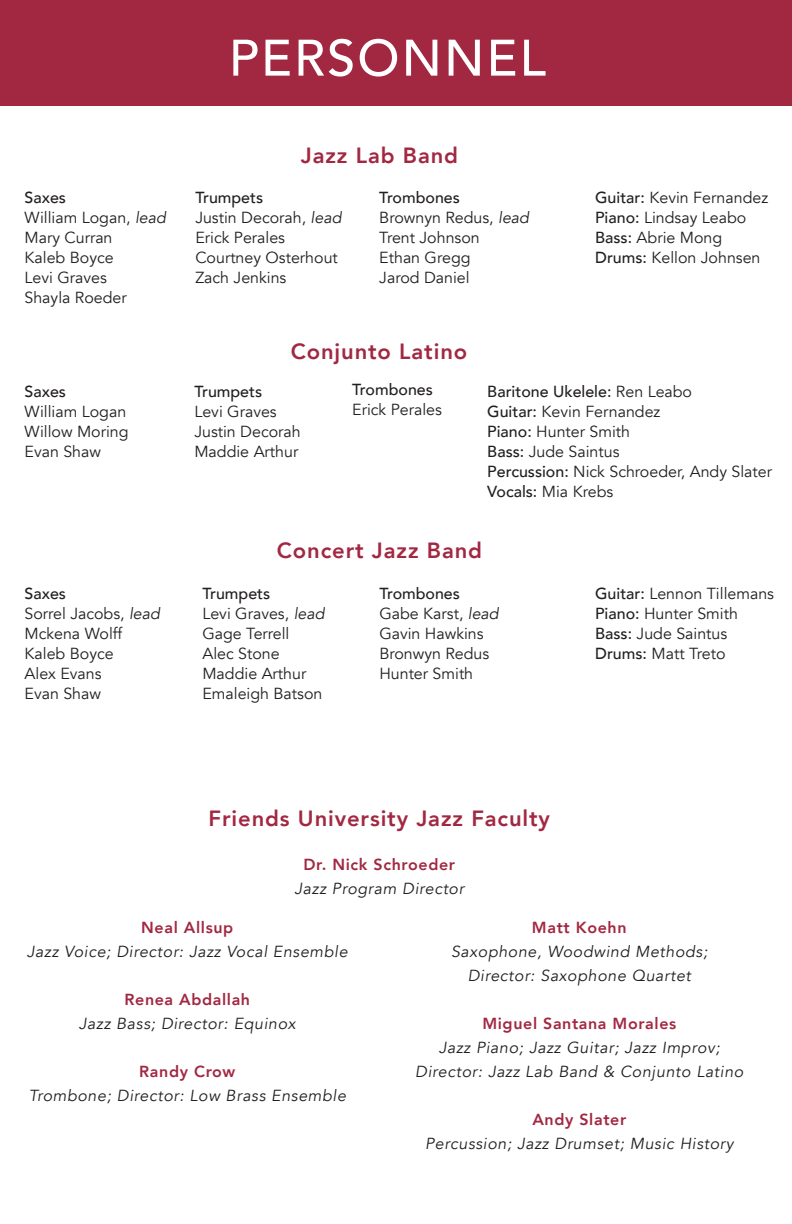
<style>
.page{position:relative;width:792px;height:1224px;background:#fff}
.page>*{position:absolute;margin:0;border:0;box-sizing:border-box;transform-origin:0 0}
.t1{font:500 50.8px "Avenir";letter-spacing:.04em;color:#fff}
.t2{font:800 22px "Avenir";letter-spacing:.04em;color:#a22842}
.t3{font:16px/20px "Avenir";color:#231f20}
.t4{font:italic 16px/24px "Avenir";letter-spacing:.04em;color:#231f20;text-align:center}
.t5{font:800 16px "Avenir";letter-spacing:.04em;color:#a22842}
.t6{font:500 16px "Avenir";color:#231f20}
.s1{font-weight:500}
.s2{font-style:italic}
</style>
<div class="page">
<div style="left:0;top:0;width:792px;height:106px;background:#a22842"></div>
<h1 class="t1" style="left:229px;top:14px;width:319px">PERSONNEL</h1>
<h2 class="t2" style="left:301px;top:138px;width:159px">Jazz Lab Band</h2>
<p class="t3" style="left:25px;top:188px;width:143px"><span class="s1">Saxes<br></span>William Logan, <span class="s2">lead<br></span>Mary Curran<br>Kaleb Boyce<br>Levi Graves<br>Shayla Roeder</p>
<p class="t3" style="left:195px;top:188px;width:148px"><span class="s1">Trumpets<br></span>Justin Decorah, <span class="s2">lead<br></span>Erick Perales<br>Courtney Osterhout<br>Zach Jenkins</p>
<p class="t3" style="left:379px;top:188px;width:151px"><span class="s1">Trombones<br></span>Brownyn Redus, <span class="s2">lead<br></span>Trent Johnson<br>Ethan Gregg<br>Jarod Daniel</p>
<p class="t3" style="left:595px;top:188px;width:175px"><span class="s1">Guitar:</span> Kevin Fernandez<br><span class="s1">Piano:</span> Lindsay Leabo<br><span class="s1">Bass:</span> Abrie Mong<br><span class="s1">Drums:</span> Kellon Johnsen</p>
<p class="t6" style="left:25px;top:378px;width:43px">Saxes</p>
<p class="t3" style="left:25px;top:402px;width:106px">William Logan<br>Willow Moring<br>Evan Shaw</p>
<h2 class="t2" style="left:291px;top:334px;width:178px">Conjunto Latino</h2>
<p class="t6" style="left:194px;top:378px;width:69px">Trumpets</p>
<p class="t3" style="left:194px;top:402px;width:108px">Levi Graves<br>Justin Decorah<br>Maddie Arthur</p>
<p class="t6" style="left:352px;top:376px;width:82px">Trombones</p>
<p class="t3" style="left:352px;top:400px;width:91px">Erick Perales</p>
<p class="t3" style="left:487px;top:382px;width:286px"><span class="s1">Baritone Ukelele:</span> Ren Leabo<br><span class="s1">Guitar:</span> Kevin Fernandez<br><span class="s1">Piano:</span> Hunter Smith<br><span class="s1">Bass:</span> Jude Saintus<br><span class="s1">Percussion:</span> Nick Schroeder, Andy Slater<br><span class="s1">Vocals:</span> Mia Krebs</p>
<h2 class="t2" style="left:277px;top:534px;width:207px">Concert Jazz Band</h2>
<p class="t3" style="left:25px;top:584px;width:137px"><span class="s1">Saxes<br></span>Sorrel Jacobs, <span class="s2">lead<br></span>Mckena Wolff<br>Kaleb Boyce<br>Alex Evans<br>Evan Shaw</p>
<p class="t3" style="left:202px;top:584px;width:124px"><span class="s1">Trumpets<br></span>Levi Graves, <span class="s2">lead<br></span>Gage Terrell<br>Alec Stone<br>Maddie Arthur<br>Emaleigh Batson</p>
<p class="t3" style="left:379px;top:584px;width:121px"><span class="s1">Trombones<br></span>Gabe Karst, <span class="s2">lead<br></span>Gavin Hawkins<br>Bronwyn Redus<br>Hunter Smith</p>
<p class="t3" style="left:595px;top:584px;width:180px"><span class="s1">Guitar:</span> Lennon Tillemans<br><span class="s1">Piano:</span> Hunter Smith<br><span class="s1">Bass:</span> Jude Saintus<br><span class="s1">Drums:</span> Matt Treto</p>
<h2 class="t2" style="left:209px;top:801px;width:343px">Friends University Jazz Faculty</h2>
<p class="t5" style="left:304px;top:852px;width:153px">Dr. Nick Schroeder</p>
<p class="t4" style="left:295px;top:877px;width:171px">Jazz Program Director</p>
<p class="t5" style="left:532px;top:915px;width:96px">Matt Koehn</p>
<p class="t4" style="left:451px;top:939px;width:258px">Saxophone, Woodwind Methods;<br>Director: Saxophone Quartet</p>
<p class="t5" style="left:482px;top:1011px;width:195px">Miguel Santana Morales</p>
<p class="t4" style="left:415px;top:1035px;width:330px">Jazz Piano; Jazz Guitar; Jazz Improv;<br>Director: Jazz Lab Band &amp; Conjunto Latino</p>
<p class="t5" style="left:532px;top:1107px;width:95px">Andy Slater</p>
<p class="t4" style="left:425px;top:1131px;width:310px">Percussion; Jazz Drumset; Music History</p>
<p class="t5" style="left:141px;top:915px;width:94px">Neal Allsup</p>
<p class="t4" style="left:27px;top:939px;width:322px">Jazz Voice; Director: Jazz Vocal Ensemble</p>
<p class="t5" style="left:124px;top:987px;width:127px">Renea Abdallah</p>
<p class="t4" style="left:79px;top:1011px;width:218px">Jazz Bass; Director: Equinox</p>
<p class="t5" style="left:139px;top:1059px;width:98px">Randy Crow</p>
<p class="t4" style="left:29px;top:1083px;width:319px">Trombone; Director: Low Brass Ensemble</p>
</div>
